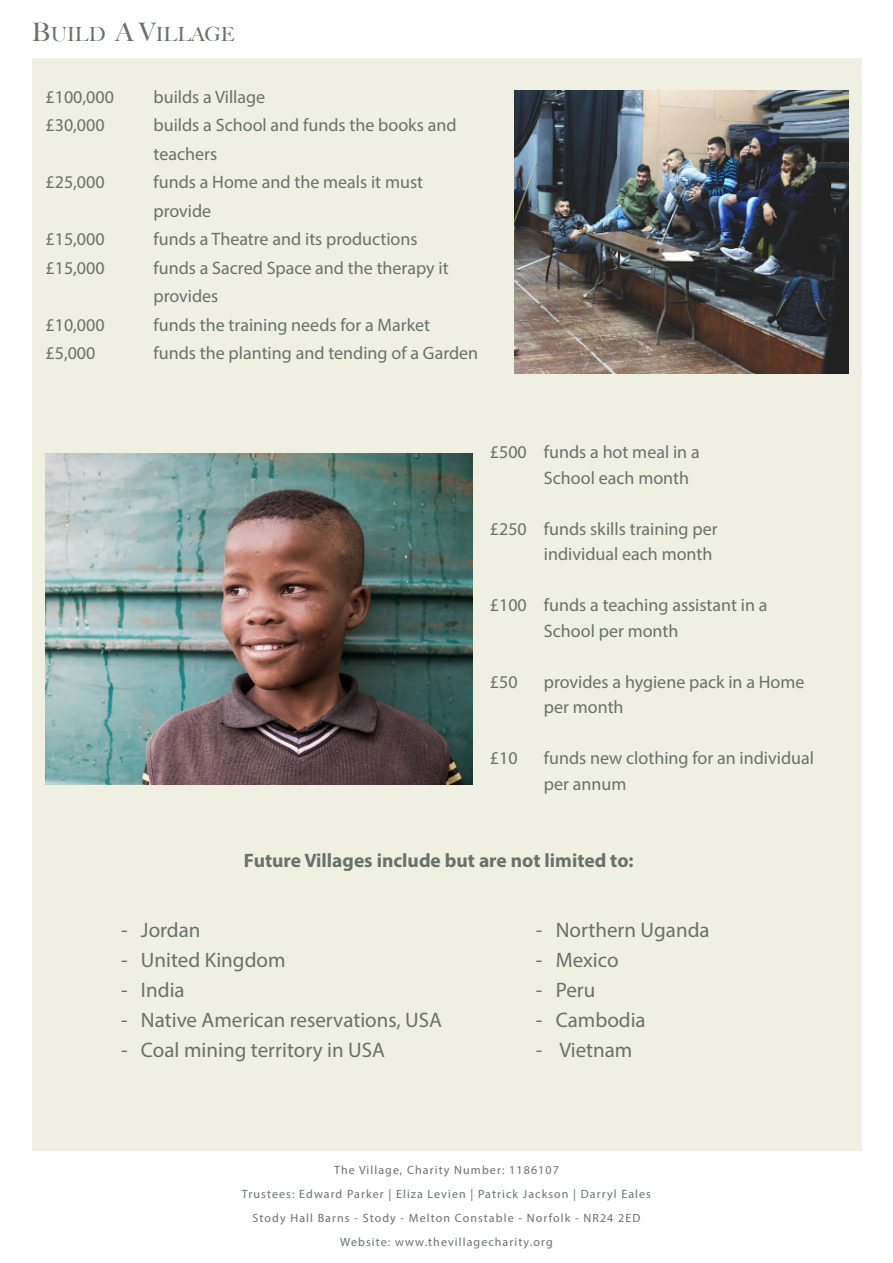
<style>
.page{position:relative;width:893px;height:1263px;background:#fff}
.page>*{position:absolute;margin:0;border:0;box-sizing:border-box;transform-origin:0 0}
.t1{font:21px "Myriad Pro";color:#68726b}
.t2{font:700 19.5px "Myriad Pro";color:#68726b}
.Headers{font:500 19.5px "Big Caslon";color:#68726b}
.t3{font:18px/25.5px "Myriad Pro";color:#68726b}
.t4{font:12px/24px "Myriad Pro";letter-spacing:.09em;color:#68726b;text-align:center}
.s1{font-size:25.5px}
</style>
<div class="page">
<div style="left:32px;top:58px;width:829px;height:1092px;background:#efefe2"></div>
<img style="left:46px;top:453px;width:427px;height:331px">
<img style="left:514px;top:91px;width:334px;height:282px">
<p class="Headers" style="left:32px;top:18px;width:204px"><span class="s1">B</span>UILD <span class="s1">A V</span>ILLAGE</p>
<p class="t3" style="left:46px;top:84px;width:70px">£100,000</p>
<p class="t3" style="left:154px;top:84px;width:113px">builds a Village</p>
<p class="t3" style="left:46px;top:112px;width:61px">£30,000</p>
<p class="t3" style="left:154px;top:111px;width:304px;line-height:28.5px">builds a School and funds the books and teachers</p>
<p class="t3" style="left:46px;top:169px;width:61px">£25,000</p>
<p class="t3" style="left:154px;top:168px;width:271px;line-height:28.5px">funds a Home and the meals it must provide</p>
<p class="t3" style="left:46px;top:226px;width:61px">£15,000</p>
<p class="t3" style="left:154px;top:226px;width:266px">funds a Theatre and its productions</p>
<p class="t3" style="left:46px;top:255px;width:61px">£15,000</p>
<p class="t3" style="left:154px;top:253px;width:297px;line-height:28.5px">funds a Sacred Space and the therapy it provides</p>
<p class="t3" style="left:46px;top:312px;width:61px">£10,000</p>
<p class="t3" style="left:154px;top:312px;width:278px">funds the training needs for a Market</p>
<p class="t3" style="left:46px;top:340px;width:51px">£5,000</p>
<p class="t3" style="left:154px;top:340px;width:326px">funds the planting and tending of a Garden</p>
<p class="t3" style="left:544px;top:439px;width:157px;text-indent:-54px">£500 funds a hot meal in a<br>School each month</p>
<p class="t3" style="left:490px;top:516px;width:229px;text-align:right">£250 funds skills training per individual each month</p>
<p class="t3" style="left:544px;top:592px;width:225px;text-indent:-54px">£100 funds a teaching assistant in a<br>School per month</p>
<p class="t3" style="left:490px;top:669px;width:29px">£50</p>
<p class="t3" style="left:544px;top:669px;width:262px">provides a hygiene pack in a Home per month</p>
<p class="t3" style="left:490px;top:745px;width:29px">£10</p>
<p class="t3" style="left:544px;top:745px;width:272px">funds new clothing for an individual per annum</p>
<p class="t2" style="left:244px;top:848px;width:391px">Future Villages include but are not limited to:</p>
<p class="t1" style="left:121px;top:917px;width:81px">- Jordan</p>
<p class="t1" style="left:121px;top:947px;width:166px">- United Kingdom</p>
<p class="t1" style="left:121px;top:977px;width:65px">- India</p>
<p class="t1" style="left:121px;top:1007px;width:322px">- Native American reservations, USA</p>
<p class="t1" style="left:121px;top:1037px;width:265px">- Coal mining territory in USA</p>
<p class="t1" style="left:536px;top:917px;width:175px">- Northern Uganda</p>
<p class="t1" style="left:536px;top:947px;width:84px">- Mexico</p>
<p class="t1" style="left:536px;top:977px;width:61px">- Peru</p>
<p class="t1" style="left:536px;top:1007px;width:111px">- Cambodia</p>
<p class="t1" style="left:536px;top:1037px;width:98px">- Vietnam</p>
<p class="t4" style="left:242px;top:1157px;width:410px">The Village, Charity Number: 1186107<br>Trustees: Edward Parker | Eliza Levien | Patrick Jackson | Darryl Eales Stody Hall Barns - Stody - Melton Constable - Norfolk - NR24 2ED Website: www.thevillagecharity.org</p>
</div>
